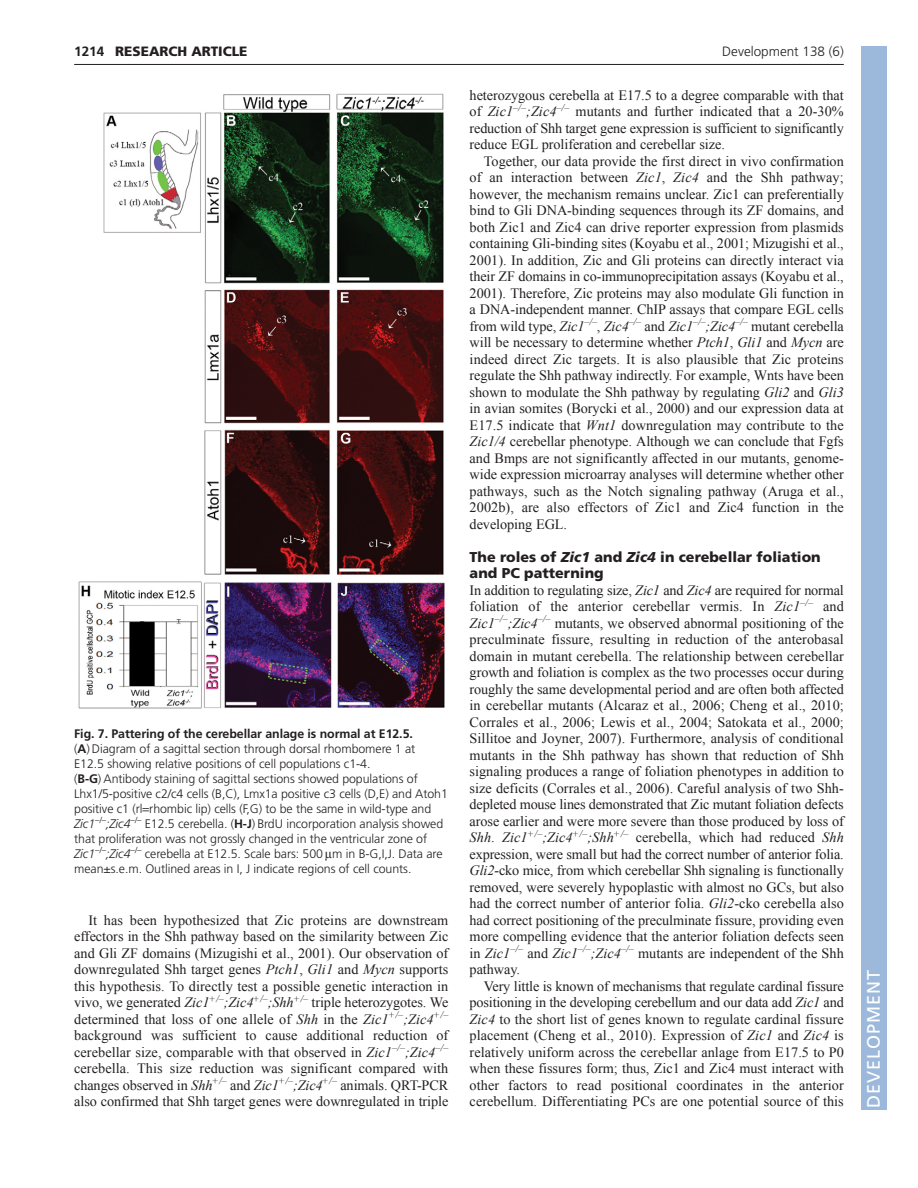
<style>
.page{position:relative;width:918px;height:1188px;background:#fff}
.page>*{position:absolute;margin:0;border:0;box-sizing:border-box;transform-origin:0 0}
.t1{font:18px "Frutiger LT Std";letter-spacing:.055em;color:#fff}
.t2{font:14.25px/16.5px "Times New Roman";color:#231f20;text-align:justify}
.t3{font:900 14.25px/16.5px "Frutiger LT Std";color:#231f20}
.t4{font:300 13.5px "Frutiger LT Std";color:#231f20}
.t5{font:900 13.5px "Frutiger LT Std";color:#231f20}
.t6{font:700 13.5px "Frutiger LT Std";color:#231f20}
.t7{font:300 12.3px/15px "Frutiger LT Std";letter-spacing:-.005em;color:#231f20}
.s1{font-weight:700}
.s2{font-style:italic}
</style>
<div class="page">
<hr style="left:74px;top:64px;width:770px;height:1px;background:#231f20">
<img style="left:78px;top:93px;width:367px;height:616px">
<div style="left:861px;top:46px;width:25px;height:1064px;background:#9cb9db"></div>
<p class="t6" style="left:74px;top:46px;width:32px">1214</p>
<p class="t5" style="left:115px;top:46px;width:134px">RESEARCH ARTICLE</p>
<p class="t4" style="left:722px;top:46px;width:123px">Development 138 (6)</p>
<p class="t7" style="left:74px;top:727px;width:375px"><span class="s1">Fig. 7. Pattering of the cerebellar anlage is normal at E12.5.<br></span>(<span class="s1">A</span>) Diagram of a sagittal section through dorsal rhombomere 1 at E12.5 showing relative positions of cell populations c1-4.<br>(<span class="s1">B-G</span>) Antibody staining of sagittal sections showed populations of Lhx1/5-positive c2/c4 cells (B,C), Lmx1a positive c3 cells (D,E) and Atoh1 positive c1 (rl rhombic lip) cells (F,G) to be the same in wild-type and <span class="s2">Zic1</span><sup>–/–</sup><span class="s2">;Zic4</span><sup>–/–</sup> E12.5 cerebella. (<span class="s1">H-J</span>) BrdU incorporation analysis showed that proliferation was not grossly changed in the ventricular zone of <span class="s2">Zic1</span><sup>–/–</sup><span class="s2">;Zic4</span><sup>–/–</sup> cerebella at E12.5. Scale bars: 500 m in B-G,I,J. Data are mean±s.e.m. Outlined areas in I, J indicate regions of cell counts.</p>
<p class="t2" style="left:74px;top:912px;width:376px;text-indent:14px">It has been hypothesized that Zic proteins are downstream effectors in the Shh pathway based on the similarity between Zic and Gli ZF domains (Mizugishi et al., 2001). Our observation of downregulated Shh target genes <span class="s2">Ptch1</span>, <span class="s2">Gli1</span> and <span class="s2">Mycn</span> supports this hypothesis. To directly test a possible genetic interaction in vivo, we generated <span class="s2">Zic1</span><sup>+/–</sup><span class="s2">;Zic4</span><sup>+/–</sup><span class="s2">;Shh</span><sup>+/–</sup> triple heterozygotes. We determined that loss of one allele of <span class="s2">Shh</span> in the <span class="s2">Zic1</span><sup>+/–</sup><span class="s2">;Zic4</span><sup>+/– </sup>background was sufficient to cause additional reduction of cerebellar size, comparable with that observed in <span class="s2">Zic1</span><sup>–/–</sup><span class="s2">;Zic4</span><sup>–/– </sup>cerebella. This size reduction was significant compared with changes observed in <span class="s2">Shh</span><sup>+/–</sup> and <span class="s2">Zic1</span><sup>+/–</sup><span class="s2">;Zic4</span><sup>+/–</sup> animals. QRT-PCR also confirmed that Shh target genes were downregulated in triple</p>
<p class="t2" style="left:470px;top:87px;width:376px">heterozygous cerebella at E17.5 to a degree comparable with that of <span class="s2">Zic1</span><sup>–/–</sup><span class="s2">;Zic4</span><sup>–/–</sup> mutants and further indicated that a 20-30% reduction of Shh target gene expression is sufficient to significantly reduce EGL proliferation and cerebellar size.</p>
<p class="t2" style="left:470px;top:153px;width:376px;text-indent:14px">Together, our data provide the first direct in vivo confirmation of an interaction between <span class="s2">Zic1</span>, <span class="s2">Zic4</span> and the Shh pathway; however, the mechanism remains unclear. Zic1 can preferentially bind to Gli DNA-binding sequences through its ZF domains, and both Zic1 and Zic4 can drive reporter expression from plasmids containing Gli-binding sites (Koyabu et al., 2001; Mizugishi et al., 2001). In addition, Zic and Gli proteins can directly interact via their ZF domains in co-immunoprecipitation assays (Koyabu et al., 2001). Therefore, Zic proteins may also modulate Gli function in a DNA-independent manner. ChIP assays that compare EGL cells from wild type, <span class="s2">Zic1</span><sup>–/–</sup>, <span class="s2">Zic4</span><sup>–/–</sup> and <span class="s2">Zic1</span><sup>–/–</sup><span class="s2">;Zic4</span><sup>–/–</sup> mutant cerebella will be necessary to determine whether <span class="s2">Ptch1</span>, <span class="s2">Gli1</span> and <span class="s2">Mycn</span> are indeed direct Zic targets. It is also plausible that Zic proteins regulate the Shh pathway indirectly. For example, Wnts have been shown to modulate the Shh pathway by regulating <span class="s2">Gli2</span> and <span class="s2">Gli3 </span>in avian somites (Borycki et al., 2000) and our expression data at E17.5 indicate that <span class="s2">Wnt1</span> downregulation may contribute to the <span class="s2">Zic1/4</span> cerebellar phenotype. Although we can conclude that Fgfs and Bmps are not significantly affected in our mutants, genome&shy;wide expression microarray analyses will determine whether other pathways, such as the Notch signaling pathway (Aruga et al., 2002b), are also effectors of Zic1 and Zic4 function in the developing EGL.</p>
<p class="t3" style="left:470px;top:550px;width:353px">The roles of <span class="s2">Zic1</span> and <span class="s2">Zic4</span> in cerebellar foliation and PC patterning</p>
<p class="t2" style="left:470px;top:582px;width:376px">In addition to regulating size, <span class="s2">Zic1</span> and <span class="s2">Zic4</span> are required for normal foliation of the anterior cerebellar vermis. In <span class="s2">Zic1</span><sup>–/–</sup> and <span class="s2">Zic1</span><sup>–/–</sup><span class="s2">;Zic4</span><sup>–/–</sup> mutants, we observed abnormal positioning of the preculminate fissure, resulting in reduction of the anterobasal domain in mutant cerebella. The relationship between cerebellar growth and foliation is complex as the two processes occur during roughly the same developmental period and are often both affected in cerebellar mutants (Alcaraz et al., 2006; Cheng et al., 2010; Corrales et al., 2006; Lewis et al., 2004; Satokata et al., 2000; Sillitoe and Joyner, 2007). Furthermore, analysis of conditional mutants in the Shh pathway has shown that reduction of Shh signaling produces a range of foliation phenotypes in addition to size deficits (Corrales et al., 2006). Careful analysis of two Shh&shy;depleted mouse lines demonstrated that Zic mutant foliation defects arose earlier and were more severe than those produced by loss of <span class="s2">Shh</span>. <span class="s2">Zic1</span><sup>+/–</sup><span class="s2">;Zic4</span><sup>+/–</sup><span class="s2">;Shh</span><sup>+/–</sup> cerebella, which had reduced <span class="s2">Shh </span>expression, were small but had the correct number of anterior folia.<br><span class="s2">Gli2-</span>cko mice, from which cerebellar Shh signaling is functionally removed, were severely hypoplastic with almost no GCs, but also had the correct number of anterior folia. <span class="s2">Gli2</span>-cko cerebella also had correct positioning of the preculminate fissure, providing even more compelling evidence that the anterior foliation defects seen in <span class="s2">Zic1</span><sup>–/–</sup> and <span class="s2">Zic1</span><sup>–/–</sup><span class="s2">;Zic4</span><sup>–/–</sup> mutants are independent of the Shh pathway.</p>
<p class="t2" style="left:470px;top:978px;width:376px;text-indent:14px">Very little is known of mechanisms that regulate cardinal fissure positioning in the developing cerebellum and our data add <span class="s2">Zic1</span> and <span class="s2">Zic4</span> to the short list of genes known to regulate cardinal fissure placement (Cheng et al., 2010). Expression of <span class="s2">Zic1</span> and <span class="s2">Zic4</span> is relatively uniform across the cerebellar anlage from E17.5 to P0 when these fissures form; thus, Zic1 and Zic4 must interact with other factors to read positional coordinates in the anterior cerebellum. Differentiating PCs are one potential source of this</p>
<p class="t1" style="left:863px;top:1108px;width:140px;rotate:-90deg">DEVELOPMENT</p>
</div>
